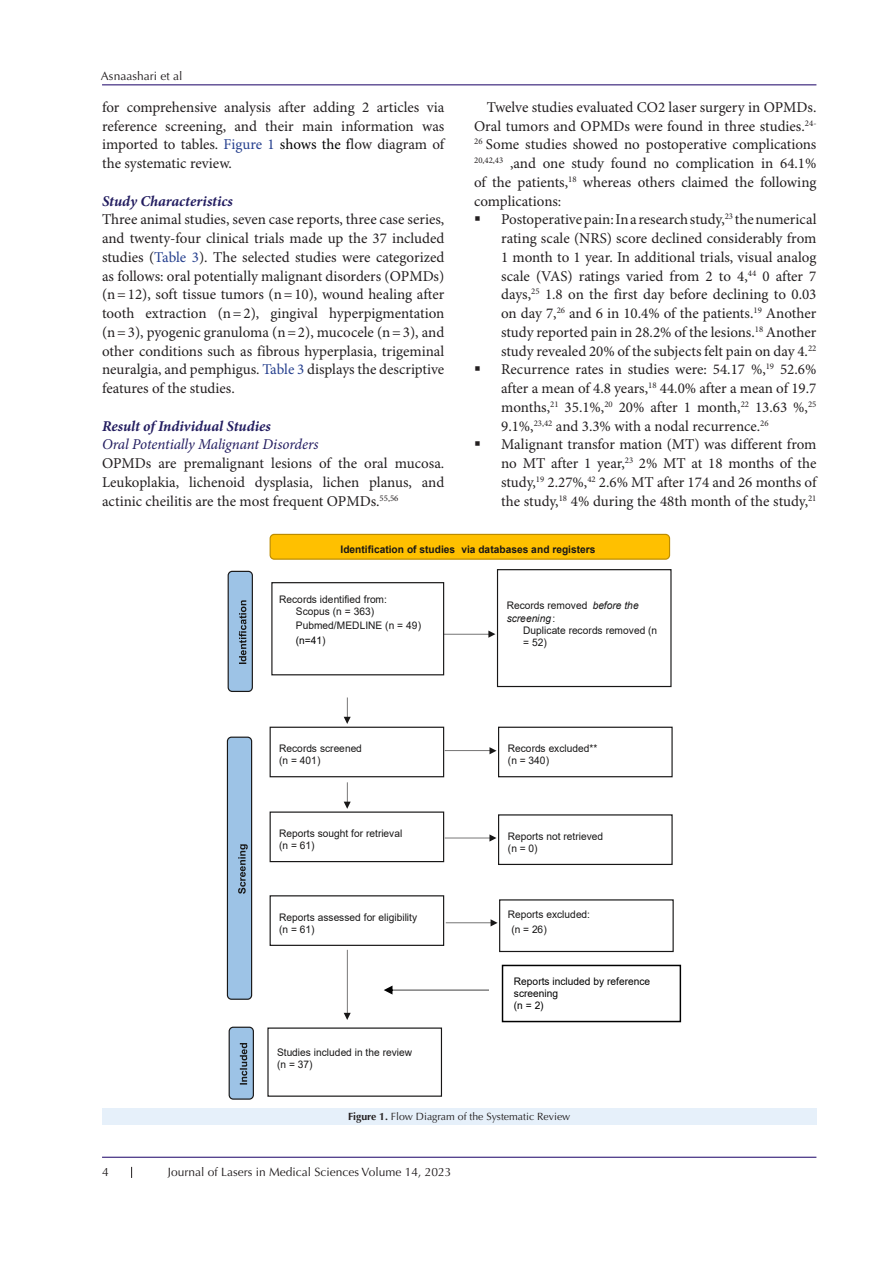
<style>
.page{position:relative;width:893px;height:1263px;background:#fff}
.page>*{position:absolute;margin:0;border:0;box-sizing:border-box;transform-origin:0 0}
.Body_Text{font:15px/18.8px "Minion Pro";letter-spacing:-.005em;color:#231f20;text-align:justify}
.heading_3{font:italic 700 15px "Minion Pro";color:#231d60}
.t1{font:italic 15px "Minion Pro";letter-spacing:-.01em;color:#231d60}
.t2{font:12px "Optima LT Std";color:#231f20}
.t3{font:10.5px "Optima LT Std";color:#231f20}
.t4{font:10.35px/12.5px "Arial";color:#181717}
.t5{font:700 10.35px "Arial";color:#181717}
.t6{font:10.35px/12px "Arial";color:#000}
.t7{font:italic 10.35px "Arial";color:#181717}
.s1{color:#253f8e}
.s2{color:#000}
.s3{font-style:italic}
.s4{font-style:normal}
.s5{font-weight:700}
</style>
<div class="page">
<hr style="left:102px;top:85px;width:714px;height:1px;background:#190066">
<hr style="left:102px;top:1157px;width:714px;height:1px;background:#190066">
<div style="left:102px;top:1108px;width:714px;height:16px;background:#e6f0fa"></div>
<div style="left:271px;top:582px;width:173px;height:93px;border:1px solid #181717"></div>
<img style="left:271px;top:582px;width:172px;height:84px">
<img style="left:279px;top:593px;width:152px;height:14px">
<img style="left:296px;top:605px;width:110px;height:13px">
<img style="left:296px;top:619px;width:149px;height:15px">
<img style="left:296px;top:634px;width:149px;height:15px">
<div style="left:497px;top:569px;width:175px;height:118px;border:1px solid #181717"></div>
<img style="left:498px;top:575px;width:1px;height:107px">
<img style="left:670px;top:624px;width:2px;height:14px">
<div style="left:270px;top:727px;width:174px;height:50px;border:1px solid #181717"></div>
<img style="left:271px;top:732px;width:172px;height:40px">
<img style="left:279px;top:742px;width:118px;height:13px">
<img style="left:279px;top:754px;width:4px;height:14px">
<img style="left:283px;top:754px;width:55px;height:18px">
<div style="left:498px;top:727px;width:175px;height:50px;border:1px solid #181717"></div>
<img style="left:499px;top:732px;width:1px;height:40px">
<div style="left:270px;top:811px;width:174px;height:51px;border:1px solid #181717"></div>
<img style="left:271px;top:817px;width:172px;height:40px">
<img style="left:279px;top:827px;width:166px;height:13px">
<svg style="left:279px;top:839px;width:4px;height:13px"></svg>
<img style="left:283px;top:839px;width:55px;height:13px">
<div style="left:498px;top:814px;width:175px;height:51px;border:1px solid #181717"></div>
<img style="left:499px;top:820px;width:1px;height:39px">
<div style="left:270px;top:895px;width:174px;height:51px;border:1px solid #181717"></div>
<img style="left:271px;top:901px;width:172px;height:39px">
<img style="left:279px;top:911px;width:167px;height:13px">
<img style="left:283px;top:923px;width:48px;height:17px">
<svg style="left:279px;top:923px;width:5px;height:13px"></svg>
<div style="left:499px;top:899px;width:175px;height:53px;border:1px solid #181717"></div>
<div style="left:267px;top:1027px;width:175px;height:70px;border:1px solid #181717"></div>
<img style="left:440px;top:1033px;width:1px;height:58px">
<img style="left:440px;top:1046px;width:3px;height:13px">
<svg style="left:444px;top:630px;width:51px;height:8px"></svg>
<svg style="left:445px;top:834px;width:51px;height:7px"></svg>
<svg style="left:446px;top:919px;width:52px;height:7px"></svg>
<div style="left:270px;top:534px;width:399px;height:25px;background:#ffc000;border-radius:4px"></div>
<div style="left:270px;top:534px;width:400px;height:26px;border:1px solid #bc8c00;border-radius:4px"></div>
<div style="left:228px;top:571px;width:24px;height:120px;background:#9dc3e6;border-radius:4px"></div>
<div style="left:228px;top:571px;width:25px;height:121px;border:1px solid #181717;border-radius:4px"></div>
<img style="left:238px;top:600px;width:9px;height:64px">
<svg style="left:239px;top:600px;width:7px;height:64px"></svg>
<div style="left:227px;top:737px;width:25px;height:262px;background:#9dc3e6;border-radius:4px"></div>
<div style="left:227px;top:737px;width:25px;height:263px;border:1px solid #181717;border-radius:4px"></div>
<svg style="left:238px;top:844px;width:10px;height:50px"></svg>
<div style="left:229px;top:1027px;width:24px;height:72px;background:#9dc3e6;border-radius:4px"></div>
<div style="left:229px;top:1027px;width:25px;height:73px;border:1px solid #181717;border-radius:4px"></div>
<img style="left:237px;top:1026px;width:14px;height:59px">
<svg style="left:238px;top:1037px;width:13px;height:47px"></svg>
<svg style="left:344px;top:697px;width:7px;height:27px"></svg>
<svg style="left:344px;top:782px;width:7px;height:27px"></svg>
<svg style="left:344px;top:950px;width:7px;height:70px"></svg>
<svg style="left:445px;top:747px;width:51px;height:7px"></svg>
<div style="left:502px;top:965px;width:179px;height:57px;border:1px solid #000"></div>
<svg style="left:384px;top:985px;width:105px;height:9px"></svg>
<p class="t2" style="left:101px;top:69px;width:83px">Asnaashari et al</p>
<p class="Body_Text" style="left:102px;top:98px;width:344px">for comprehensive analysis after adding 2 articles via reference screening, and their main information was imported to tables. <span class="s1">Figure 1</span> <span class="s2">shows the f</span>low diagram of the systematic review.</p>
<p class="heading_3" style="left:102px;top:190px;width:132px">Study Characteristics</p>
<p class="Body_Text" style="left:102px;top:211px;width:344px">Three animal studies, seven case reports, three case series, and twenty-four clinical trials made up the 37 included studies (<span class="s1">Table 3</span>). The selected studies were categorized as follows: oral potentially malignant disorders (OPMDs) (n=12), soft tissue tumors (n=10), wound healing after tooth extraction (n=2), gingival hyperpigmentation (n=3), pyogenic granuloma (n=2), mucocele (n=3), and other conditions such as fibrous hyperplasia, trigeminal neuralgia, and pemphigus. <span class="s1">Table 3</span> displays the descriptive features of the studies.</p>
<p class="heading_3" style="left:102px;top:415px;width:170px">Result of Individual Studies</p>
<p class="t1" style="left:102px;top:434px;width:218px">Oral Potentially Malignant Disorders</p>
<p class="Body_Text" style="left:102px;top:455px;width:344px">OPMDs are premalignant lesions of the oral mucosa.<br>Leukoplakia, lichenoid dysplasia, lichen planus, and actinic cheilitis are the most frequent OPMDs.<sup>55,56</sup></p>
<p class="Body_Text" style="left:474px;top:98px;width:344px;text-indent:13px">Twelve studies evaluated CO2 laser surgery in OPMDs.<br>Oral tumors and OPMDs were found in three studies.<sup>24- 26</sup> Some studies showed no postoperative complications <sup>20,42,43</sup> ,and one study found no complication in 64.1% of the patients,<sup>18</sup> whereas others claimed the following complications:</p>
<p class="Body_Text" style="left:501px;top:211px;width:317px;text-indent:-27px">▪ Postoperative pain: In a research study,<sup>23</sup> the numerical rating scale (NRS) score declined considerably from 1 month to 1 year. In additional trials, visual analog scale (VAS) ratings varied from 2 to 4,<sup>44</sup> 0 after 7 days,<sup>25</sup> 1.8 on the first day before declining to 0.03 on day 7,<sup>26</sup> and 6 in 10.4% of the patients.<sup>19</sup> Another study reported pain in 28.2% of the lesions.<sup>18</sup> Another study revealed 20% of the subjects felt pain on day 4.<sup>22</sup></p>
<p class="Body_Text" style="left:501px;top:361px;width:317px;text-indent:-27px">▪ Recurrence rates in studies were: 54.17 %,<sup>19</sup> 52.6% after a mean of 4.8 years,<sup>18</sup> 44.0% after a mean of 19.7 months,<sup>21</sup> 35.1%,<sup>20</sup> 20% after 1 month,<sup>22</sup> 13.63 %,<sup>25<br></sup>9.1%,<sup>23,42</sup> and 3.3% with a nodal recurrence.<sup>26</sup></p>
<p class="Body_Text" style="left:501px;top:436px;width:317px;text-indent:-27px">▪ Malignant transfor mation (MT) was different from no MT after 1 year,<sup>23</sup> 2% MT at 18 months of the study,<sup>19</sup> 2.27%,<sup>42</sup> 2.6% MT after 174 and 26 months of the study,<sup>18</sup> 4% during the 48th month of the study,<sup>21</sup></p>
<p class="t5" style="left:341px;top:542px;width:256px">Identification of studies via databases and registers</p>
<p class="t4" style="left:279px;top:594px;width:109px;line-height:11.6px;text-align:center">Records identified from:<br>Scopus (n = 363)</p>
<p class="t4" style="left:296px;top:617px;width:127px;line-height:15px">Pubmed/MEDLINE (n = 49) <span class="s2">(n=41</span>)</p>
<p class="t4" style="left:507px;top:599px;width:133px">Records removed <span class="s3">before the</span></p>
<p class="t7" style="left:507px;top:611px;width:50px">screening<span class="s4">:</span></p>
<p class="t4" style="left:523px;top:624px;width:136px">Duplicate records removed (n</p>
<p class="t4" style="left:523px;top:636px;width:25px">= 52)</p>
<p class="t4" style="left:279px;top:742px;width:84px">Records screened (n = 401)</p>
<p class="t4" style="left:508px;top:742px;width:91px">Records excluded** (n = 340)</p>
<p class="t4" style="left:279px;top:827px;width:125px">Reports sought for retrieval (n = 61)</p>
<p class="t4" style="left:508px;top:830px;width:97px">Reports not retrieved (n = 0)</p>
<p class="t4" style="left:279px;top:911px;width:139px">Reports assessed for eligibility (n = 61)</p>
<p class="t4" style="left:511px;top:907px;width:80px;line-height:14.4px;text-indent:-4px">Reports excluded: (n = 26)</p>
<p class="t4" style="left:277px;top:1046px;width:137px">Studies included in the review (n = 37)</p>
<p class="t6" style="left:514px;top:976px;width:138px">Reports included by reference screening<br>(n = 2)</p>
<p class="t3" style="left:348px;top:1111px;width:224px"><span class="s5">Figure 1.</span> Flow Diagram of the Systematic Review</p>
<p class="t2" style="left:102px;top:1165px;width:8px">4</p>
<p class="t2" style="left:168px;top:1165px;width:285px">Journal of Lasers in Medical Sciences Volume 14, 2023</p>
</div>
